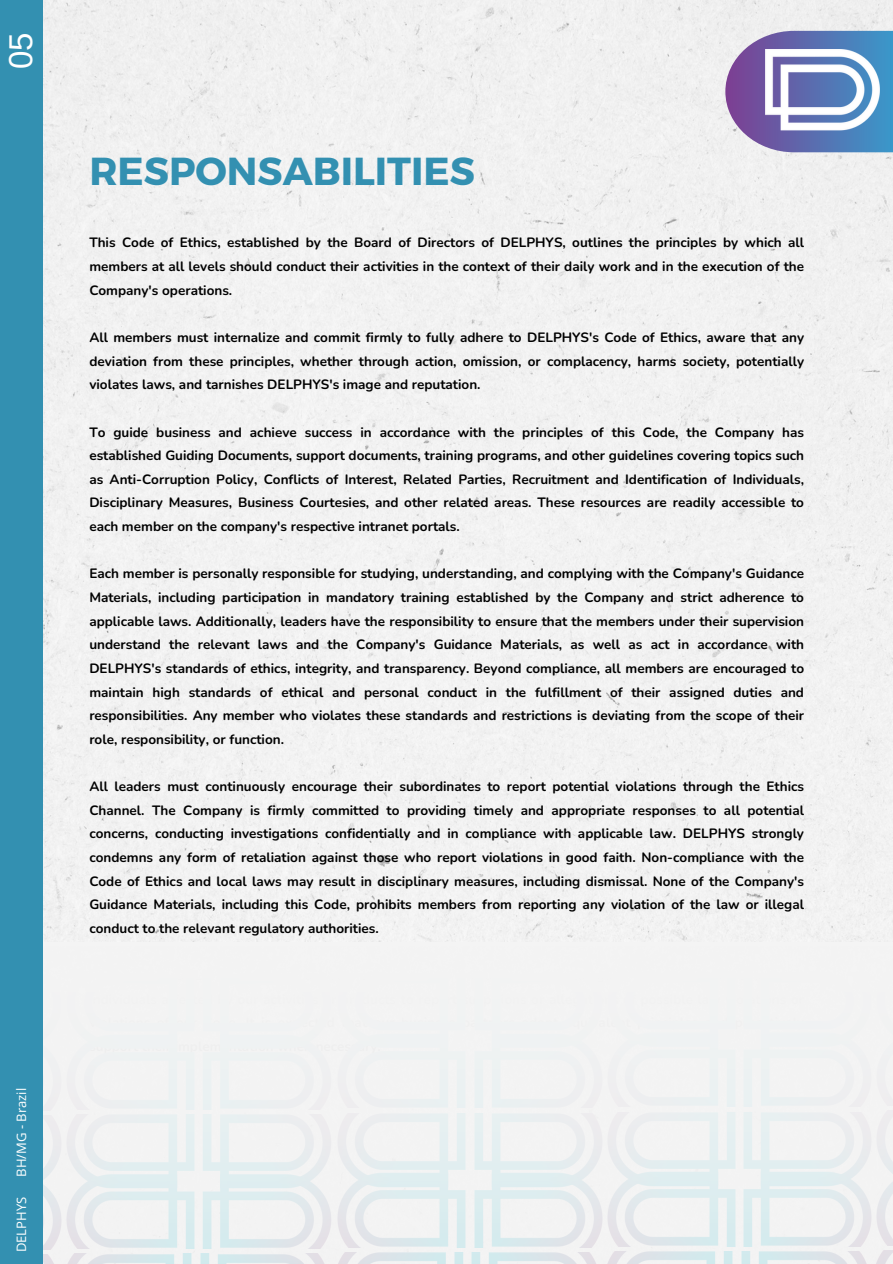
<style>
.page{position:relative;width:893px;height:1264px;background:#fff}
.page>*{position:absolute;margin:0;border:0;box-sizing:border-box;transform-origin:0 0}
.t1{font:700 39px "Montserrat";color:#3390b1}
.t2{font:33px "Arimo";color:#fff}
.t3{font:700 13.5px/23.7px "Nunito";color:#000;text-align:justify}
.t4{font:13.05px "Open Sans";color:#fff}
</style>
<div class="page">
<div style="left:43px;top:0;width:849px;height:942px;background:#f2f2f2"></div>
<svg style="left:43px;top:942px;width:849px;height:321px;fill:#f3f3f3"></svg>
<div style="left:0;top:0;width:43px;height:1263px;background:#3390b1"></div>
<svg style="left:725px;top:31px;width:167px;height:121px"></svg>
<img style="left:710px;top:50px;width:182px;height:98px">
<p class="t2" style="left:2px;top:69px;width:38px;rotate:-90deg">05</p>
<p class="t1" style="left:89px;top:146px;width:387px">RESPONSABILITIES</p>
<p class="t3" style="left:89px;top:231px;width:716px">This Code of Ethics, established by the Board of Directors of DELPHYS, outlines the principles by which all members at all levels should conduct their activities in the context of their daily work and in the execution of the Company's operations.</p>
<p class="t3" style="left:89px;top:326px;width:716px">All members must internalize and commit firmly to fully adhere to DELPHYS's Code of Ethics, aware that any deviation from these principles, whether through action, omission, or complacency, harms society, potentially violates laws, and tarnishes DELPHYS's image and reputation.</p>
<p class="t3" style="left:89px;top:420px;width:716px">To guide business and achieve success in accordance with the principles of this Code, the Company has established Guiding Documents, support documents, training programs, and other guidelines covering topics such as Anti-Corruption Policy, Conflicts of Interest, Related Parties, Recruitment and Identification of Individuals, Disciplinary Measures, Business Courtesies, and other related areas. These resources are readily accessible to each member on the company's respective intranet portals.</p>
<p class="t3" style="left:89px;top:562px;width:716px">Each member is personally responsible for studying, understanding, and complying with the Company's Guidance Materials, including participation in mandatory training established by the Company and strict adherence to applicable laws. Additionally, leaders have the responsibility to ensure that the members under their supervision understand the relevant laws and the Company's Guidance Materials, as well as act in accordance with DELPHYS's standards of ethics, integrity, and transparency. Beyond compliance, all members are encouraged to maintain high standards of ethical and personal conduct in the fulfillment of their assigned duties and responsibilities. Any member who violates these standards and restrictions is deviating from the scope of their role, responsibility, or function.</p>
<p class="t3" style="left:89px;top:774px;width:716px">All leaders must continuously encourage their subordinates to report potential violations through the Ethics Channel. The Company is firmly committed to providing timely and appropriate responses to all potential concerns, conducting investigations confidentially and in compliance with applicable law. DELPHYS strongly condemns any form of retaliation against those who report violations in good faith. Non-compliance with the Code of Ethics and local laws may result in disciplinary measures, including dismissal. None of the Company's Guidance Materials, including this Code, prohibits members from reporting any violation of the law or illegal conduct to the relevant regulatory authorities.</p>
<p class="t4" style="left:12px;top:1176px;width:90px;rotate:-90deg">BH/MG - Brazil</p>
<p class="t4" style="left:12px;top:1252px;width:57px;rotate:-90deg">DELPHYS</p>
</div>
